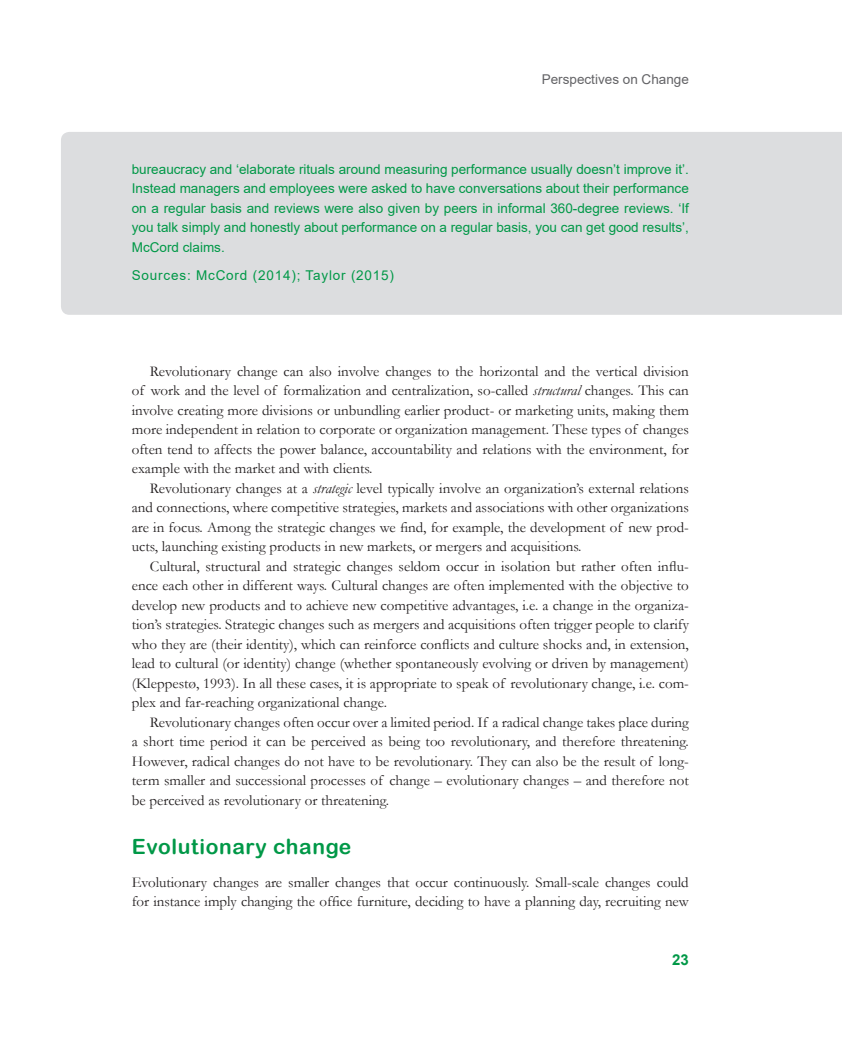
<style>
.page{position:relative;width:842px;height:1038px;background:#fff}
.page>*{position:absolute;margin:0;border:0;box-sizing:border-box;transform-origin:0 0}
.t1{font:21px "Arial Rounded MT Bold";letter-spacing:.03em;color:#009847}
.TEXT_IND{font:15px/19.5px "Garamond";color:#231f20;text-align:justify}
.TEXT{font:15px/19.5px "Garamond";letter-spacing:-.005em;color:#231f20}
.t2{font:700 15px "Arial";color:#009847}
.BX3_TEXT_IND{font:13.5px/19.5px "Arial";color:#009847;text-align:justify}
.BX3_SN{font:13.5px "Arial";letter-spacing:.06em;color:#009847}
.t3{font:13.5px "Arial";color:#636366}
.s1{font-style:italic}
</style>
<div class="page">
<div style="left:61px;top:132px;width:781px;height:183px;background:#dcdddf"></div>
<p class="t3" style="left:542px;top:70px;width:149px">Perspectives on Change</p>
<p class="BX3_TEXT_IND" style="left:132px;top:159px;width:559px">bureaucracy and ‘elaborate rituals around measuring performance usually doesn’t improve it’.<br>Instead managers and employees were asked to have conversations about their performance on a regular basis and reviews were also given by peers in informal 360-degree reviews. ‘If you talk simply and honestly about performance on a regular basis, you can get good results’, McCord claims.</p>
<p class="BX3_SN" style="left:132px;top:265px;width:264px">Sources: McCord (2014); Taylor (2015)</p>
<p class="TEXT_IND" style="left:132px;top:361px;width:559px;text-indent:18px">Revolutionary change can also involve changes to the horizontal and the vertical division of work and the level of formalization and centralization, so-called <span class="s1">structural</span> changes. This can involve creating more divisions or unbundling earlier product- or marketing units, making them more independent in relation to corporate or organization management. These types of changes often tend to affects the power balance, accountability and relations with the environment, for example with the market and with clients.</p>
<p class="TEXT_IND" style="left:132px;top:478px;width:559px;text-indent:18px">Revolutionary changes at a <span class="s1">strategic</span> level typically involve an organization’s external relations and connections, where competitive strategies, markets and associations with other organizations are in focus. Among the strategic changes we find, for example, the development of new prod&shy;ucts, launching existing products in new markets, or mergers and acquisitions.</p>
<p class="TEXT_IND" style="left:132px;top:556px;width:559px;text-indent:18px">Cultural, structural and strategic changes seldom occur in isolation but rather often influ&shy;ence each other in different ways. Cultural changes are often implemented with the objective to develop new products and to achieve new competitive advantages, i.e. a change in the organiza&shy;tion’s strategies. Strategic changes such as mergers and acquisitions often trigger people to clarify who they are (their identity), which can reinforce conflicts and culture shocks and, in extension, lead to cultural (or identity) change (whether spontaneously evolving or driven by management) (Kleppestø, 1993). In all these cases, it is appropriate to speak of revolutionary change, i.e. com&shy;plex and far-reaching organizational change.</p>
<p class="TEXT_IND" style="left:132px;top:712px;width:559px;text-indent:18px">Revolutionary changes often occur over a limited period. If a radical change takes place during a short time period it can be perceived as being too revolutionary, and therefore threatening.<br>However, radical changes do not have to be revolutionary. They can also be the result of long&shy;term smaller and successional processes of change – evolutionary changes – and therefore not be perceived as revolutionary or threatening.</p>
<h2 class="t1" style="left:132px;top:834px;width:221px">Evolutionary change</h2>
<p class="TEXT" style="left:132px;top:871px;width:558px">Evolutionary changes are smaller changes that occur continuously. Small-scale changes could for instance imply changing the office furniture, deciding to have a planning day, recruiting new</p>
<p class="t2" style="left:672px;top:949px;width:18px">23</p>
</div>
